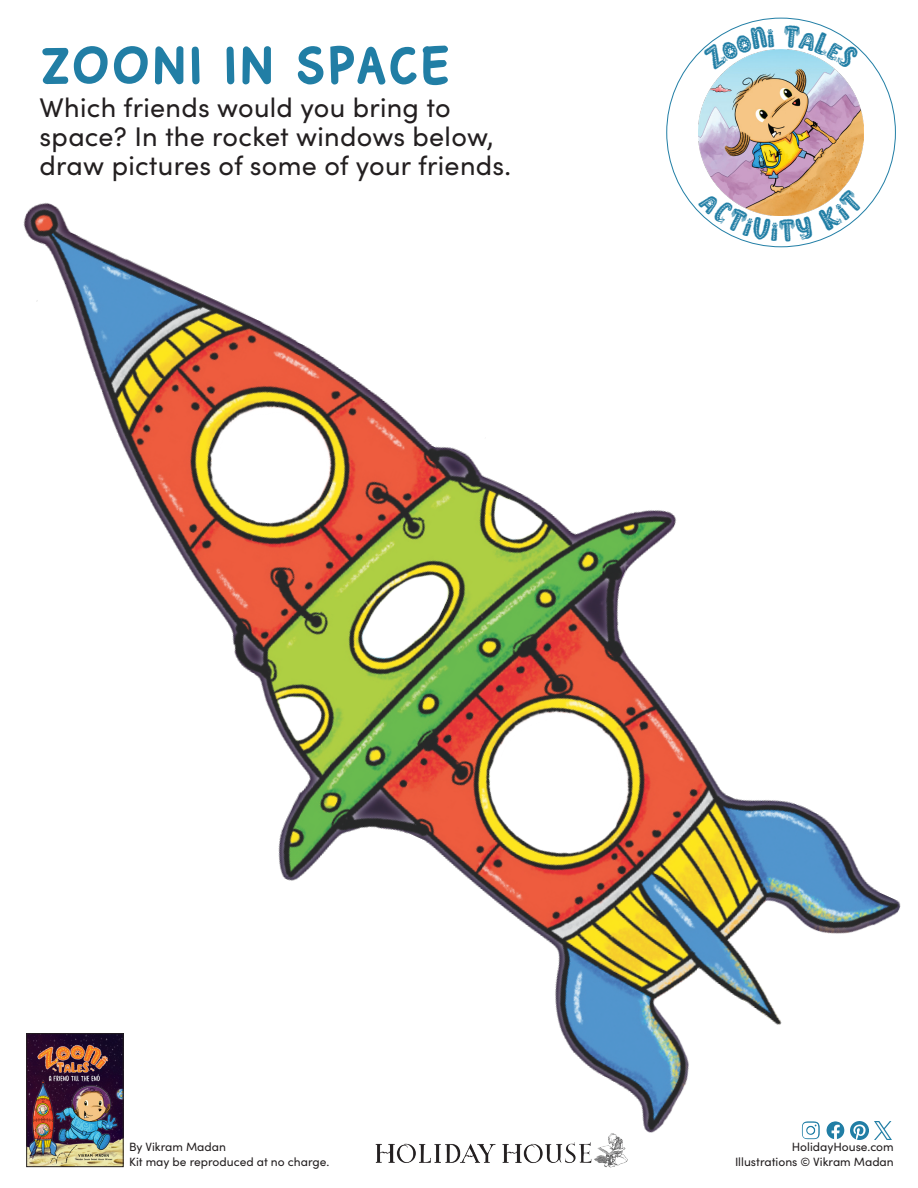
<style>
.page{position:relative;width:918px;height:1188px;background:#fff}
.page>*{position:absolute;margin:0;border:0;box-sizing:border-box;transform-origin:0 0}
.t1{font:900 54px "Sunbird";letter-spacing:.015em;color:#217ea5}
.t2{font:27px/29.1px "Sofia Pro";letter-spacing:.01em;color:#231f20}
.t3{font:12px/14.4px "Sofia Pro";color:#231f20;text-align:right}
</style>
<div class="page">
<img style="left:23px;top:49px;width:878px;height:1119px">
<img style="left:28px;top:1035px;width:94px;height:130px">
<div style="left:26px;top:1033px;width:98px;height:134px;border:1px solid #231f20"></div>
<svg style="left:702px;top:26px;width:73px;height:44px"></svg>
<svg style="left:783px;top:24px;width:77px;height:46px"></svg>
<svg style="left:698px;top:188px;width:166px;height:54px"></svg>
<p class="t1" style="left:40px;top:33px;width:413px">ZOONI IN SPACE</p>
<p class="t2" style="left:40px;top:91px;width:473px">Which friends would you bring to space? In the rocket windows below, draw pictures of some of your friends.</p>
<p class="t3" style="left:129px;top:1139px;width:202px;text-align:left">By Vikram Madan<br>Kit may be reproduced at no charge.</p>
<p class="t3" style="left:735px;top:1139px;width:160px">HolidayHouse.com<br>Illustrations © Vikram Madan</p>
</div>
